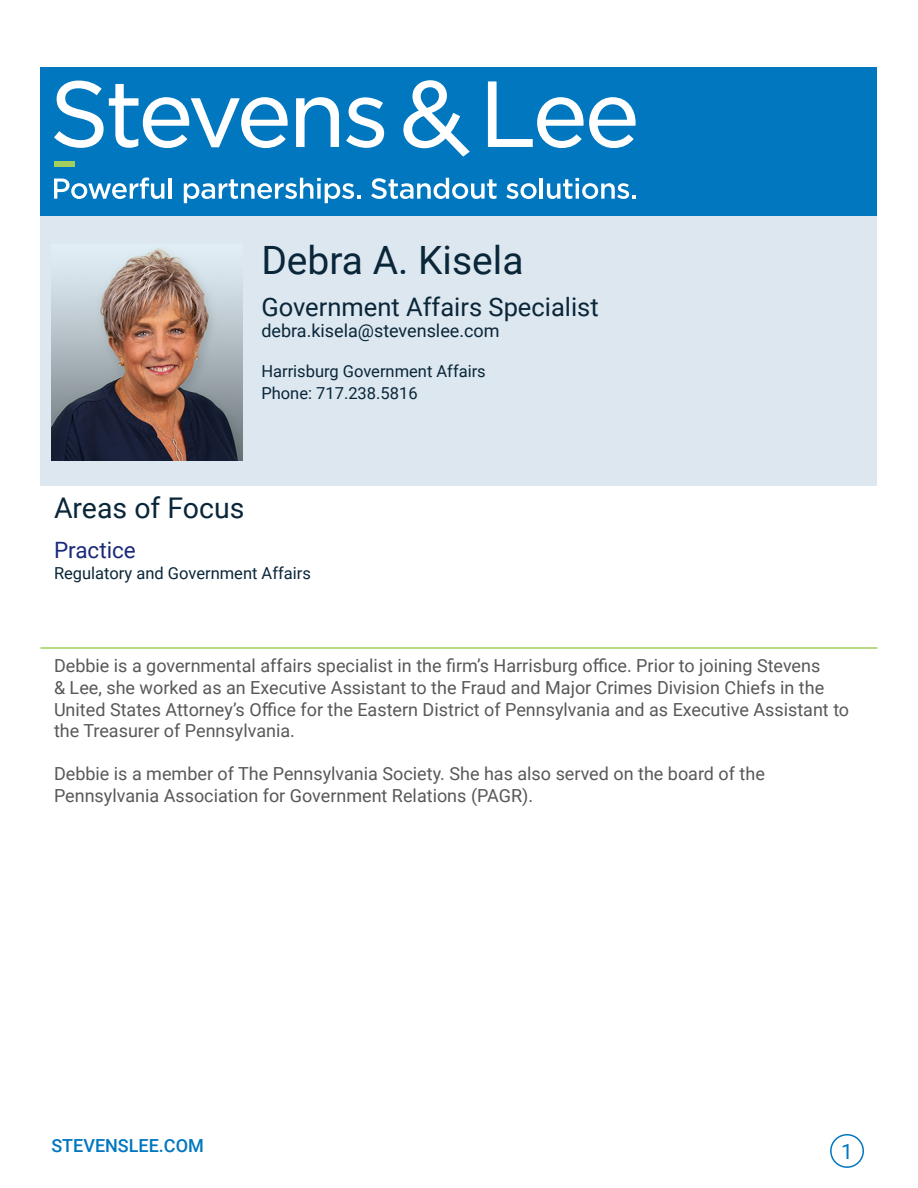
<style>
.page{position:relative;width:918px;height:1188px;background:#fff}
.page>*{position:absolute;margin:0;border:0;box-sizing:border-box;transform-origin:0 0}
.t1{font:39px "Roboto";color:#0a2639}
.t2{font:28.5px "Roboto";color:#0a2639}
.t3{font:25.5px "Roboto";color:#0a2639}
.t4{font:22.5px "Roboto";color:#1a2a7a}
.t5{font:21px "Roboto";color:#0077bf}
.t6{font:18px/21.6px "Roboto";color:#57585a}
.t7{font:18px "Roboto";color:#0a2639}
.t8{font:500 18px "Roboto";color:#0077bf}
.t9{font:16.5px/21.6px "Roboto";color:#0a2639}
</style>
<div class="page">
<div style="left:830px;top:1134px;width:34px;height:34px;border:2px solid #0077bf;border-radius:50%"></div>
<div style="left:40px;top:68px;width:838px;height:148px;background:#0077bf"></div>
<svg style="left:54px;top:81px;width:234px;height:67px"></svg>
<svg style="left:296px;top:97px;width:43px;height:50px"></svg>
<svg style="left:346px;top:97px;width:38px;height:51px"></svg>
<svg style="left:488px;top:81px;width:148px;height:67px"></svg>
<svg style="left:403px;top:80px;width:67px;height:77px"></svg>
<svg style="left:54px;top:178px;width:110px;height:21px"></svg>
<hr style="left:168px;top:178px;width:4px;height:21px;background:#fff">
<svg style="left:184px;top:178px;width:176px;height:25px"></svg>
<svg style="left:371px;top:178px;width:126px;height:21px"></svg>
<svg style="left:506px;top:183px;width:31px;height:16px"></svg>
<hr style="left:540px;top:178px;width:3px;height:21px;background:#fff">
<svg style="left:547px;top:178px;width:89px;height:21px"></svg>
<div style="left:40px;top:216px;width:838px;height:270px;background:#dce7ef"></div>
<div style="left:54px;top:161px;width:21px;height:5px;background:#a2cf5f"></div>
<hr style="left:40px;top:647px;width:838px;height:2px;background:#a2cf5f">
<img style="left:52px;top:248px;width:191px;height:212px">
<p class="t1" style="left:261px;top:233px;width:264px">Debra A. Kisela</p>
<p class="t3" style="left:261px;top:289px;width:339px">Government Affairs Specialist</p>
<p class="t7" style="left:261px;top:318px;width:240px">debra.kisela@stevenslee.com</p>
<p class="t9" style="left:261px;top:360px;width:226px">Harrisburg Government Affairs<br>Phone: 717.238.5816</p>
<p class="t2" style="left:54px;top:488px;width:192px">Areas of Focus</p>
<p class="t4" style="left:54px;top:535px;width:83px">Practice</p>
<p class="t9" style="left:54px;top:562px;width:258px">Regulatory and Government Affairs</p>
<p class="t6" style="left:54px;top:654px;width:797px">Debbie is a governmental affairs specialist in the firm’s Harrisburg office. Prior to joining Stevens<br>&amp; Lee, she worked as an Executive Assistant to the Fraud and Major Crimes Division Chiefs in the United States Attorney’s Office for the Eastern District of Pennsylvania and as Executive Assistant to the Treasurer of Pennsylvania.</p>
<p class="t6" style="left:54px;top:762px;width:712px">Debbie is a member of The Pennsylvania Society. She has also served on the board of the<br>Pennsylvania Association for Government Relations (PAGR).</p>
<p class="t8" style="left:51px;top:1133px;width:154px">STEVENSLEE.COM</p>
<p class="t5" style="left:841px;top:1137px;width:13px">1</p>
</div>
